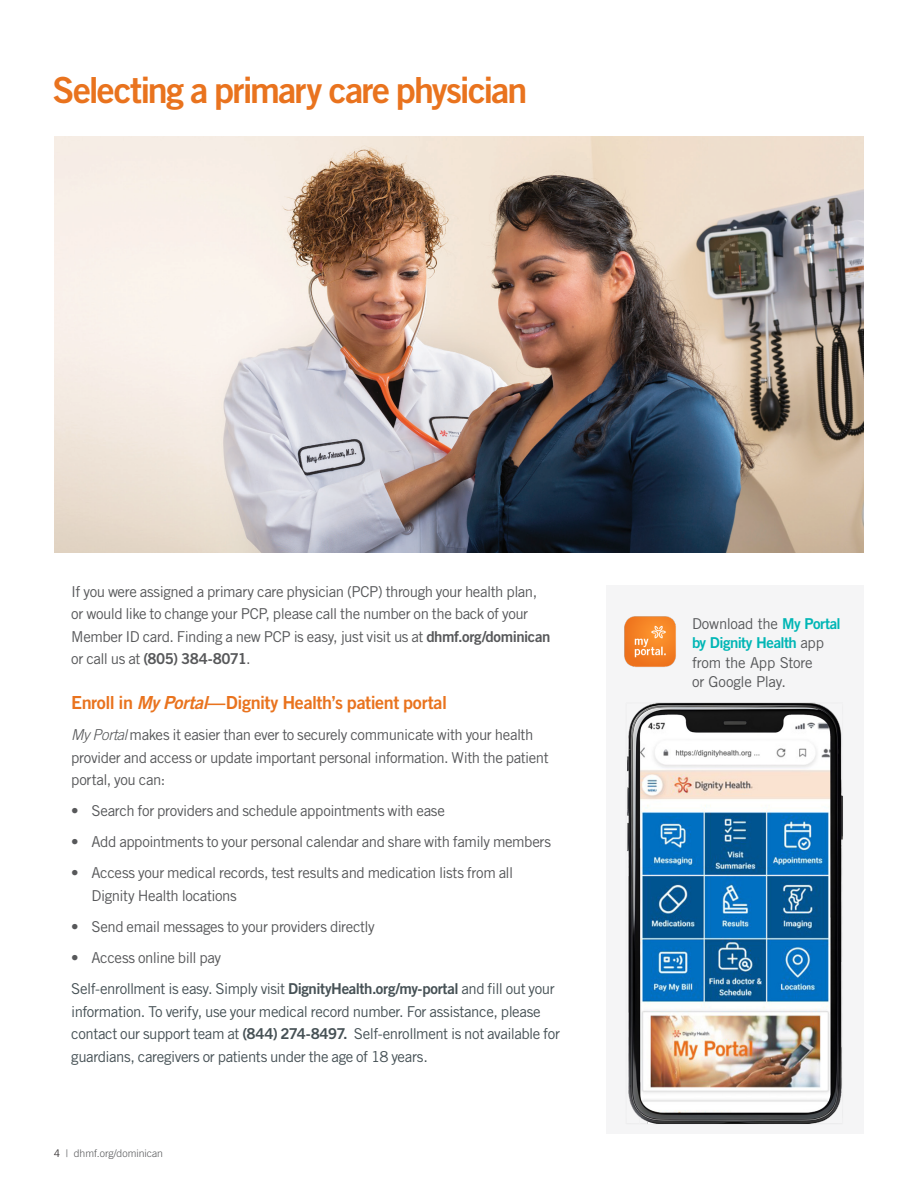
<style>
.page{position:relative;width:918px;height:1188px;background:#fff}
.page>*{position:absolute;margin:0;border:0;box-sizing:border-box;transform-origin:0 0}
.Table_of_Contents__Header{font:36px "Trade Gothic LT Std Bd 2";letter-spacing:-.05em;color:#e9731e}
.subhead_bold_orange___tg{font:18px "Trade Gothic LT Std Bd 2";letter-spacing:-.025em;color:#e9731e}
.body___lyon{font:15px/22.5px "Trade Gothic LT Std";letter-spacing:-.03em;color:#57585a}
.subhead_bold_orange___tg-2{font:15px/22.5px "Trade Gothic LT Std";letter-spacing:-.03em;color:#465155}
.t1{font:300 10.5px "Trade Gothic LT Std";letter-spacing:-.005em;color:#57585a}
.s1{font-family:"Trade Gothic LT Std Bd 2"}
.s2{font-style:italic}
.s3{font-weight:300;font-style:italic}
.s4{color:#231f20}
.s5{font-family:"Trade Gothic LT Std Bd 2";color:#00b6b5}
</style>
<div class="page">
<img style="left:54px;top:137px;width:810px;height:415px">
<div style="left:606px;top:586px;width:258px;height:548px;background:#f5f5f6"></div>
<img style="left:624px;top:616px;width:52px;height:51px">
<img style="left:627px;top:702px;width:216px;height:422px">
<p class="Table_of_Contents__Header" style="left:52px;top:68px;width:476px">Selecting a primary care physician</p>
<p class="body___lyon" style="left:71px;top:580px;width:481px">If you were assigned a primary care physician (PCP) through your health plan, or would like to change your PCP, please call the number on the back of your Member ID card. Finding a new PCP is easy, just visit us at <span class="s1">dhmf.org/dominican </span>or call us at <span class="s1">(805) 384-8071</span>.</p>
<p class="subhead_bold_orange___tg" style="left:71px;top:691px;width:377px">Enroll in <span class="s2">MyPortal</span>—Dignity Health’s patient portal</p>
<p class="body___lyon" style="left:71px;top:723px;width:479px"><span class="s3">My Portal</span> makes it easier than ever to securely communicate with your health provider and access or update important personal information. With the patient portal, you can:</p>
<p class="body___lyon" style="left:71px;top:799px;width:375px">• Search for providers and schedule appointments with ease</p>
<p class="body___lyon" style="left:71px;top:831px;width:481px">• Add appointments to your personal calendar and share with family members</p>
<p class="body___lyon" style="left:92px;top:862px;width:423px;text-indent:-20px">• Access your medical records, test results and medication lists from all<br>Dignity Health locations</p>
<p class="body___lyon" style="left:71px;top:915px;width:305px">• Send email messages to your providers directly</p>
<p class="body___lyon" style="left:71px;top:947px;width:151px">• Access online bill pay</p>
<p class="subhead_bold_orange___tg-2" style="left:71px;top:978px;width:490px">Self-enrollment is easy. Simply visit <span class="s1">DignityHealth.org/my-portal</span> and fill out your information. To verify, use your medical record number. For assistance, please contact our support team at <span class="s1">(844) 274-8497.</span> Self-enrollment is not available for guardians, caregivers or patients under the age of 18 years.</p>
<p class="t1" style="left:54px;top:1147px;width:111px"><span class="s4">4</span> | dhmf.org/dominican</p>
<p class="body___lyon" style="left:692px;top:614px;width:150px;line-height:19.5px">Download the <span class="s5">My Portal by Dignity Health</span> app from the App Store<br>or Google Play.</p>
</div>
